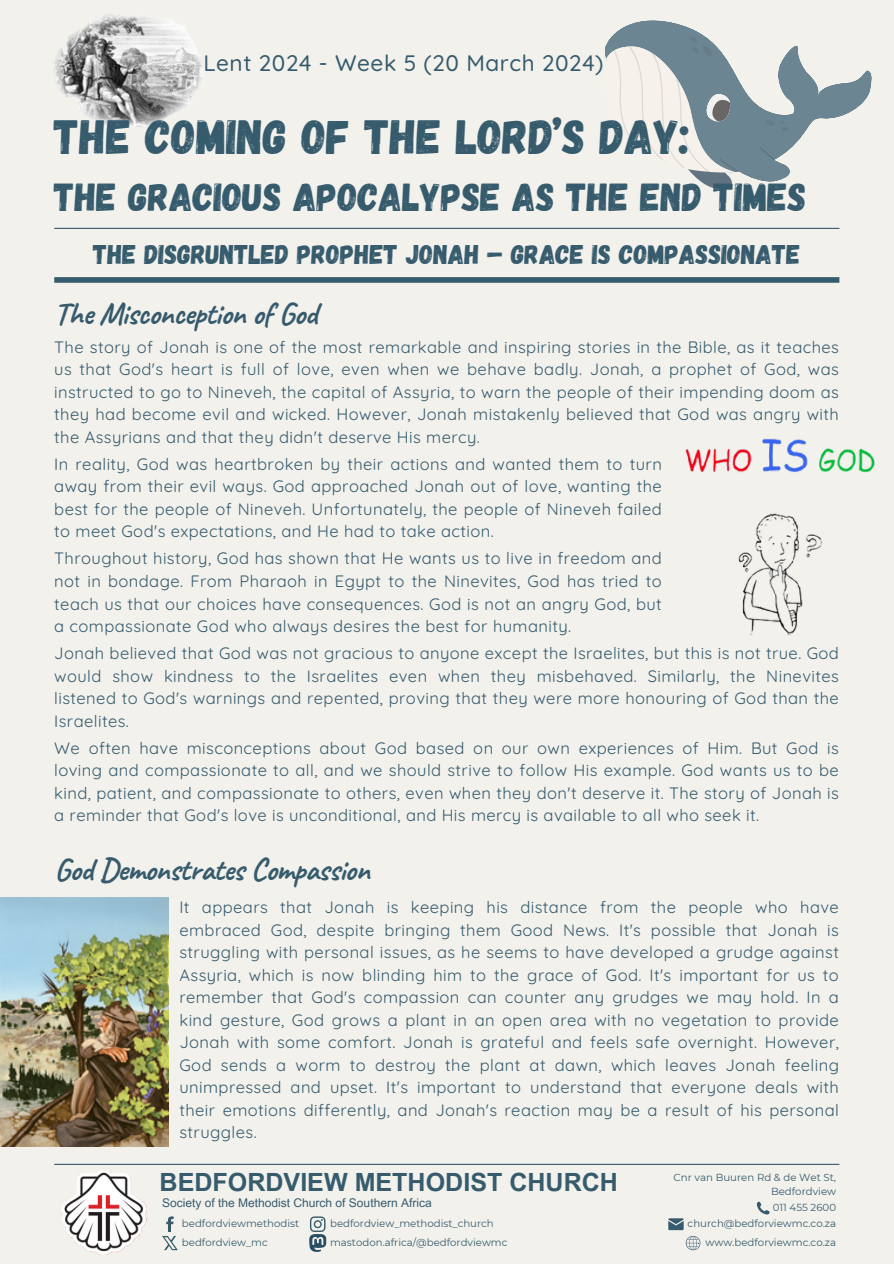
<style>
.page{position:relative;width:894px;height:1264px;background:#fff}
.page>*{position:absolute;margin:0;border:0;box-sizing:border-box;transform-origin:0 0}
.t1{font:48px "Gagalin";color:#365b6d}
.t2{font:39px "Gagalin";color:#365b6d}
.t3{font:700 31.5px "Caveat";letter-spacing:-.02em;color:#365b6d}
.t4{font:27px "Gagalin";color:#365b6d}
.t5{font:700 25.05px "Arial MT Pro";color:#365b6d}
.t6{font:500 22.5px "Quicksand";letter-spacing:.025em;color:#365b6d}
.t7{font:16.5px/22.5px "Quicksand";letter-spacing:.025em;color:#365b6d;text-align:justify}
.t8{font:12px "Arial MT Pro";color:#365b6d}
.t9{font:10.2px "Montserrat";color:#365b6d}
</style>
<div class="page">
<div style="left:0;top:0;width:893px;height:1263px;background:#f2f1ec"></div>
<hr style="left:54px;top:228px;width:785px;height:1px;background:#365b6d">
<div style="left:54px;top:277px;width:785px;height:6px;background:#365b6d"></div>
<svg style="left:612px;top:20px;width:260px;height:129px"></svg>
<svg style="left:605px;top:36px;width:185px;height:153px"></svg>
<img style="left:61px;top:1170px;width:85px;height:84px">
<svg style="left:668px;top:1218px;width:32px;height:32px"></svg>
<svg style="left:756px;top:1201px;width:13px;height:12px"></svg>
<svg style="left:162px;top:1216px;width:16px;height:34px"></svg>
<hr style="left:54px;top:1163px;width:785px;height:1px;background:#365b6d">
<svg style="left:309px;top:1216px;width:17px;height:35px"></svg>
<img style="left:53px;top:14px;width:151px;height:113px">
<img style="left:685px;top:438px;width:190px;height:197px">
<img style="left:0;top:897px;width:169px;height:249px">
<h3 class="t6" style="left:203px;top:48px;width:401px">Lent 2024 - Week 5 (20 March 2024)</h3>
<p class="t1" style="left:54px;top:106px;width:637px">THE COMING OF THE LORD’S DAY:</p>
<p class="t2" style="left:54px;top:172px;width:753px">THE GRACIOUS APOCALYPSE AS THE END TIMES</p>
<p class="t4" style="left:93px;top:236px;width:708px">THE DISGRUNTLED PROPHET JONAH – GRACE IS COMPASSIONATE</p>
<p class="t3" style="left:54px;top:293px;width:264px">The Misconception of God</p>
<p class="t7" style="left:54px;top:335px;width:786px">The story of Jonah is one of the most remarkable and inspiring stories in the Bible, as it teaches us that God's heart is full of love, even when we behave badly. Jonah, a prophet of God, was instructed to go to Nineveh, the capital of Assyria, to warn the people of their impending doom as they had become evil and wicked. However, Jonah mistakenly believed that God was angry with the Assyrians and that they didn't deserve His mercy.</p>
<p class="t7" style="left:54px;top:452px;width:609px">In reality, God was heartbroken by their actions and wanted them to turn away from their evil ways. God approached Jonah out of love, wanting the best for the people of Nineveh. Unfortunately, the people of Nineveh failed to meet God's expectations, and He had to take action.</p>
<p class="t7" style="left:54px;top:547px;width:609px">Throughout history, God has shown that He wants us to live in freedom and not in bondage. From Pharaoh in Egypt to the Ninevites, God has tried to teach us that our choices have consequences. God is not an angry God, but a compassionate God who always desires the best for humanity.</p>
<p class="t7" style="left:54px;top:641px;width:786px">Jonah believed that God was not gracious to anyone except the Israelites, but this is not true. God would show kindness to the Israelites even when they misbehaved. Similarly, the Ninevites listened to God's warnings and repented, proving that they were more honouring of God than the Israelites.</p>
<p class="t7" style="left:54px;top:736px;width:786px">We often have misconceptions about God based on our own experiences of Him. But God is loving and compassionate to all, and we should strive to follow His example. God wants us to be kind, patient, and compassionate to others, even when they don't deserve it. The story of Jonah is a reminder that God's love is unconditional, and His mercy is available to all who seek it.</p>
<p class="t3" style="left:54px;top:849px;width:317px">God Demonstrates Compassion</p>
<p class="t7" style="left:179px;top:895px;width:660px">It appears that Jonah is keeping his distance from the people who have embraced God, despite bringing them Good News. It's possible that Jonah is struggling with personal issues, as he seems to have developed a grudge against Assyria, which is now blinding him to the grace of God. It's important for us to remember that God's compassion can counter any grudges we may hold. In a kind gesture, God grows a plant in an open area with no vegetation to provide Jonah with some comfort. Jonah is grateful and feels safe overnight. However, God sends a worm to destroy the plant at dawn, which leaves Jonah feeling unimpressed and upset. It's important to understand that everyone deals with their emotions differently, and Jonah's reaction may be a result of his personal struggles.</p>
<h4 class="t5" style="left:159px;top:1173px;width:460px">BEDFORDVIEW METHODIST CHURCH</h4>
<h6 class="t8" style="left:162px;top:1197px;width:271px">Society of the Methodist Church of Southern Africa</h6>
<p class="t9" style="left:182px;top:1216px;width:119px">bedfordviewmethodist</p>
<h6 class="t9" style="left:330px;top:1216px;width:165px">bedfordview_methodist_church</h6>
<h6 class="t9" style="left:330px;top:1235px;width:179px">mastodon.africa/@bedfordviewmc</h6>
<h2 class="t9" style="left:182px;top:1235px;width:87px">bedfordview_mc</h2>
<p class="t9" style="left:673px;top:1170px;width:164px">Cnr van Buuren Rd &amp; de Wet St,</p>
<h5 class="t9" style="left:770px;top:1184px;width:67px">Bedfordview</h5>
<h1 class="t9" style="left:772px;top:1200px;width:65px">011 455 2600</h1>
<h6 class="t9" style="left:687px;top:1216px;width:150px">church@bedforviewmc.co.za</h6>
<h6 class="t9" style="left:705px;top:1235px;width:132px">www.bedforviewmc.co.za</h6>
</div>
